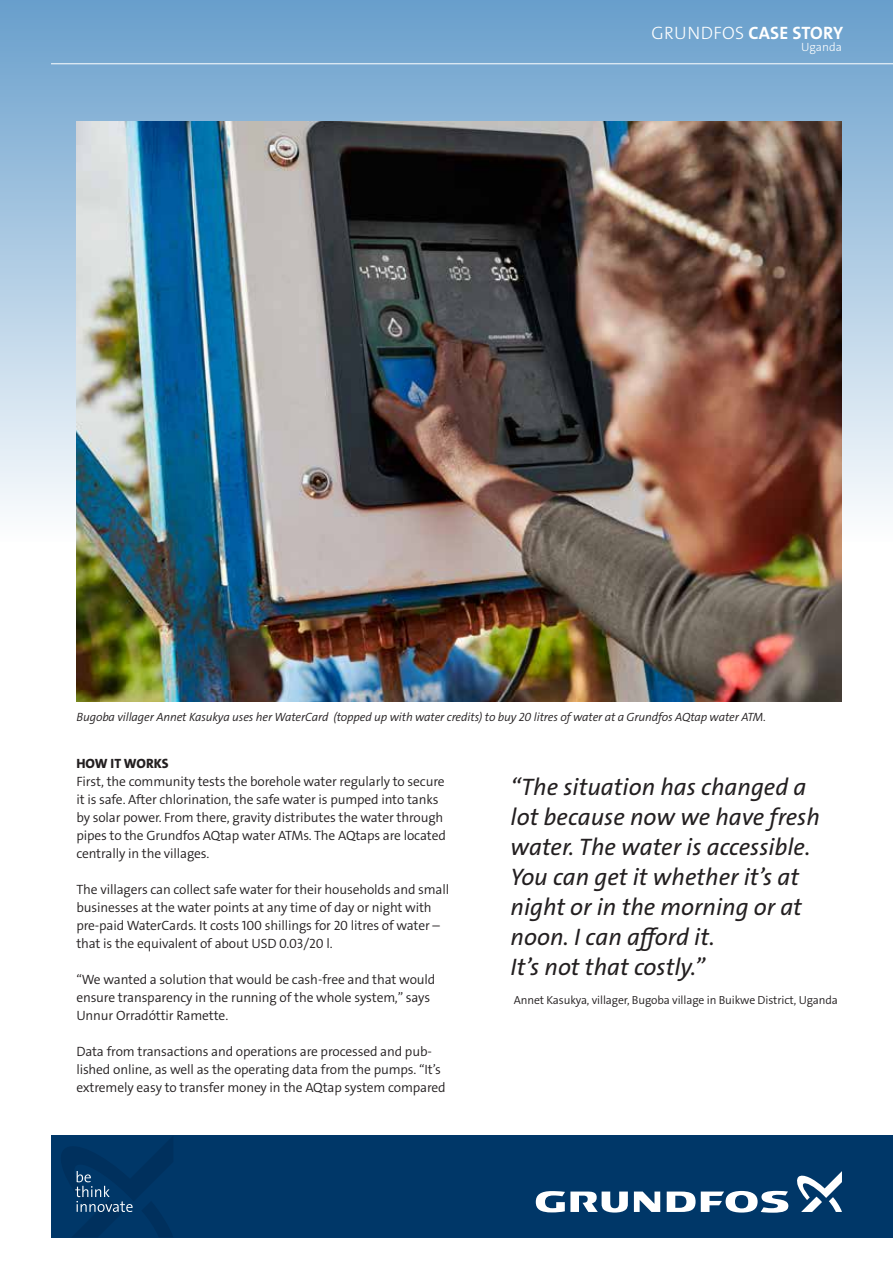
<style>
.page{position:relative;width:893px;height:1263px;background:#fff}
.page>*{position:absolute;margin:0;border:0;box-sizing:border-box;transform-origin:0 0}
.t1{font:24px/30px "Grundfos The Sans V2 OT 5 R Italic";color:#231f20}
.t2{font:18px "Grundfos The Sans V2 OT 7 B";letter-spacing:.005em;color:#fff}
.t3{font:13.5px/18px "Grundfos The Sans V2 OT 4 SL";letter-spacing:-.01em;color:#231f20}
.t4{font:13.5px "Grundfos The Sans V2 OT 8 XB";letter-spacing:.005em;color:#231f20}
.t5{font:12px "Grundfos The Sans V2 OT 4 SL Italic";letter-spacing:-.01em;color:#231f20}
.t6{font:12px "Grundfos The Sans V2 OT 3 L";color:#fff}
.t7{font:11.7px "Grundfos The Sans V2 OT 4 SL";letter-spacing:-.01em;color:#231f20}
.s1{font-family:"Grundfos The Sans V2 OT 3 L"}
</style>
<div class="page">
<div style="left:0;top:0;width:893px;height:542px;background:linear-gradient(to bottom,#6aa0cc,#fbfcfc)"></div>
<hr style="left:51px;top:63px;width:842px;height:1px;background:#fff">
<img style="left:77px;top:121px;width:765px;height:581px">
<div style="left:51px;top:1135px;width:842px;height:102px;background:#003768"></div>
<svg style="left:634px;top:1191px;width:26px;height:21px"></svg>
<svg style="left:536px;top:1191px;width:92px;height:21px"></svg>
<svg style="left:667px;top:1191px;width:121px;height:22px"></svg>
<svg style="left:797px;top:1171px;width:45px;height:41px"></svg>
<svg style="left:61px;top:1137px;width:112px;height:100px"></svg>
<h2 class="t2" style="left:652px;top:21px;width:193px"><span class="s1">GRUNDFOS</span> CASE STORY</h2>
<p class="t6" style="left:801px;top:39px;width:42px">Uganda</p>
<p class="t5" style="left:77px;top:709px;width:691px">Bugoba villager Annet Kasukya uses her WaterCard (topped up with water credits) to buy 20 litres of water at a Grundfos AQtap water ATM.</p>
<p class="t4" style="left:76px;top:754px;width:94px">HOW IT WORKS</p>
<p class="t3" style="left:76px;top:772px;width:371px">First, the community tests the borehole water regularly to secure it is safe. After chlorination, the safe water is pumped into tanks by solar power. From there, gravity distributes the water through pipes to the Grundfos AQtap water ATMs. The AQtaps are located centrally in the villages.</p>
<p class="t3" style="left:76px;top:880px;width:374px">The villagers can collect safe water for their households and small businesses at the water points at any time of day or night with pre-paid WaterCards. It costs 100 shillings for 20 litres of water – that is the equivalent of about USD 0.03/20 l.</p>
<p class="t3" style="left:76px;top:970px;width:361px">“We wanted a solution that would be cash-free and that would ensure transparency in the running of the whole system,” says<br>Unnur Orradóttir Ramette.</p>
<p class="t3" style="left:76px;top:1042px;width:371px">Data from transactions and operations are processed and pub&shy;lished online, as well as the operating data from the pumps. “It’s extremely easy to transfer money in the AQtap system compared</p>
<h1 class="t1" style="left:511px;top:772px;width:311px">“The situation has changed a lot because now we have fresh water. The water is accessible.<br>You can get it whether it’s at night or in the morning or at noon. I can afford it.<br>It’s not that costly.”</h1>
<p class="t7" style="left:514px;top:992px;width:326px">Annet Kasukya, villager, Bugoba village in Buikwe District, Uganda</p>
</div>
